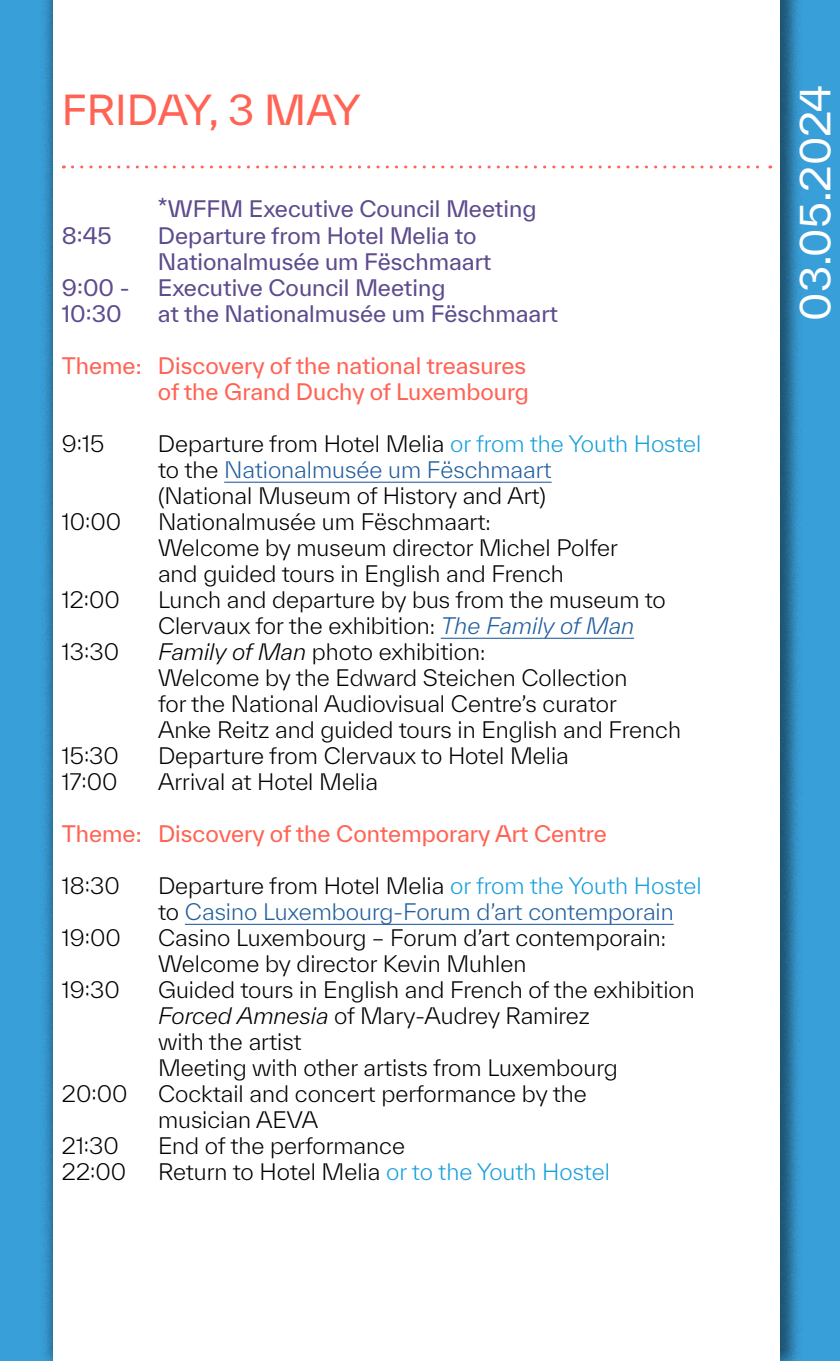
<style>
.page{position:relative;width:840px;height:1361px;background:#fff}
.page>*{position:absolute;margin:0;border:0;box-sizing:border-box;transform-origin:0 0}
.t1{font:40px "TWK Everett";color:#ff6354}
.t2{font:40px "TWK Everett";color:#fff}
.t3{font:300 22px/26px "TWK Everett";color:#000}
.t4{font:22px/26px "TWK Everett";color:#5d4b8d}
.t5{font:22px/26px "TWK Everett";color:#ff6354;text-align:right}
.t6{font:300 22px/26px "TWK Everett";color:#215e9e}
.s1{color:#16a0db}
.s2{color:#215e9e}
.s3{font-style:italic;color:#215e9e}
.s4{font-style:italic}
.s5{color:#000}
</style>
<div class="page">
<div style="left:0;top:0;width:839px;height:1361px;background:#399fd9"></div>
<div style="left:40px;top:0;width:762px;height:1361px;background:#000;opacity:.49"></div>
<div style="left:53px;top:0;width:726px;height:1361px;background:#fff"></div>
<svg style="left:72px;top:165px;width:698px;height:3px"></svg>
<hr style="left:224px;top:482px;width:327px;height:1px;background:#215e9e">
<hr style="left:440px;top:638px;width:193px;height:1px;background:#215e9e">
<hr style="left:185px;top:924px;width:488px;height:1px;background:#215e9e">
<h1 class="t1" style="left:62px;top:83px;width:300px">FRIDAY, 3 MAY</h1>
<p class="t4" style="left:158px;top:196px;width:379px">*WFFM Executive Council Meeting</p>
<p class="t4" style="left:62px;top:222px;width:51px">8:45</p>
<p class="t4" style="left:158px;top:222px;width:335px">Departure from Hotel Melia to<br>Nationalmusée um Fëschmaart</p>
<p class="t4" style="left:62px;top:274px;width:69px">9:00 -</p>
<p class="t4" style="left:158px;top:274px;width:289px">Executive Council Meeting</p>
<p class="t4" style="left:62px;top:300px;width:61px">10:30</p>
<p class="t4" style="left:158px;top:300px;width:401px">at the Nationalmusée um Fëschmaart</p>
<p class="t5" style="left:62px;top:352px;width:468px">Theme: Discovery of the national treasures of the Grand Duchy of Luxembourg</p>
<p class="t3" style="left:62px;top:430px;width:44px">9:15</p>
<p class="t3" style="left:158px;top:430px;width:544px">Departure from Hotel Melia <span class="s1">or from the Youth Hostel </span>to the <span class="s2">Nationalmusée um Fëschmaart<br></span>(National Museum of History and Art)</p>
<p class="t3" style="left:62px;top:508px;width:61px">10:00</p>
<p class="t3" style="left:158px;top:508px;width:461px">Nationalmusée um Fëschmaart:<br>Welcome by museum director Michel Polfer and guided tours in English and French</p>
<p class="t3" style="left:62px;top:586px;width:60px">12:00</p>
<p class="t3" style="left:158px;top:586px;width:509px">Lunch and departure by bus from the museum to<br>Clervaux for the exhibition: <span class="s3">The Family of Man</span></p>
<p class="t3" style="left:62px;top:638px;width:59px">13:30</p>
<p class="t3" style="left:158px;top:638px;width:524px"><span class="s4">Family of Man</span> photo exhibition:<br>Welcome by the Edward Steichen Collection<br>for the National Audiovisual Centre’s curator<br>Anke Reitz and guided tours in English and French</p>
<p class="t3" style="left:62px;top:742px;width:59px">15:30</p>
<p class="t3" style="left:158px;top:742px;width:412px">Departure from Clervaux to Hotel Melia</p>
<p class="t3" style="left:62px;top:768px;width:57px">17:00</p>
<p class="t3" style="left:158px;top:768px;width:221px">Arrival at Hotel Melia</p>
<p class="t5" style="left:62px;top:820px;width:546px">Theme: Discovery of the Contemporary Art Centre</p>
<p class="t3" style="left:62px;top:872px;width:59px">18:30</p>
<p class="t6" style="left:158px;top:872px;width:544px"><span class="s5">Departure from Hotel Melia</span> <span class="s1">or from the Youth Hostel </span><span class="s5">to</span> Casino Luxembourg-Forum d’art contemporain</p>
<p class="t3" style="left:62px;top:924px;width:61px">19:00</p>
<p class="t3" style="left:158px;top:924px;width:509px">Casino Luxembourg – Forum d’art contemporain:<br>Welcome by director Kevin Muhlen</p>
<p class="t3" style="left:62px;top:976px;width:59px">19:30</p>
<p class="t3" style="left:158px;top:976px;width:538px">Guided tours in English and French of the exhibition <span class="s4">Forced Amnesia</span> of Mary-Audrey Ramirez<br>with the artist<br>Meeting with other artists from Luxembourg</p>
<p class="t3" style="left:62px;top:1080px;width:67px">20:00</p>
<p class="t3" style="left:158px;top:1080px;width:430px">Cocktail and concert performance by the musician AEVA</p>
<p class="t3" style="left:62px;top:1132px;width:58px">21:30</p>
<p class="t3" style="left:158px;top:1132px;width:248px">End of the performance</p>
<p class="t3" style="left:62px;top:1158px;width:66px">22:00</p>
<p class="t3" style="left:158px;top:1158px;width:453px">Return to Hotel Melia <span class="s1">or to the Youth Hostel</span></p>
<h1 class="t2" style="left:787px;top:320px;width:237px;rotate:-90deg">03.05.2024</h1>
</div>
